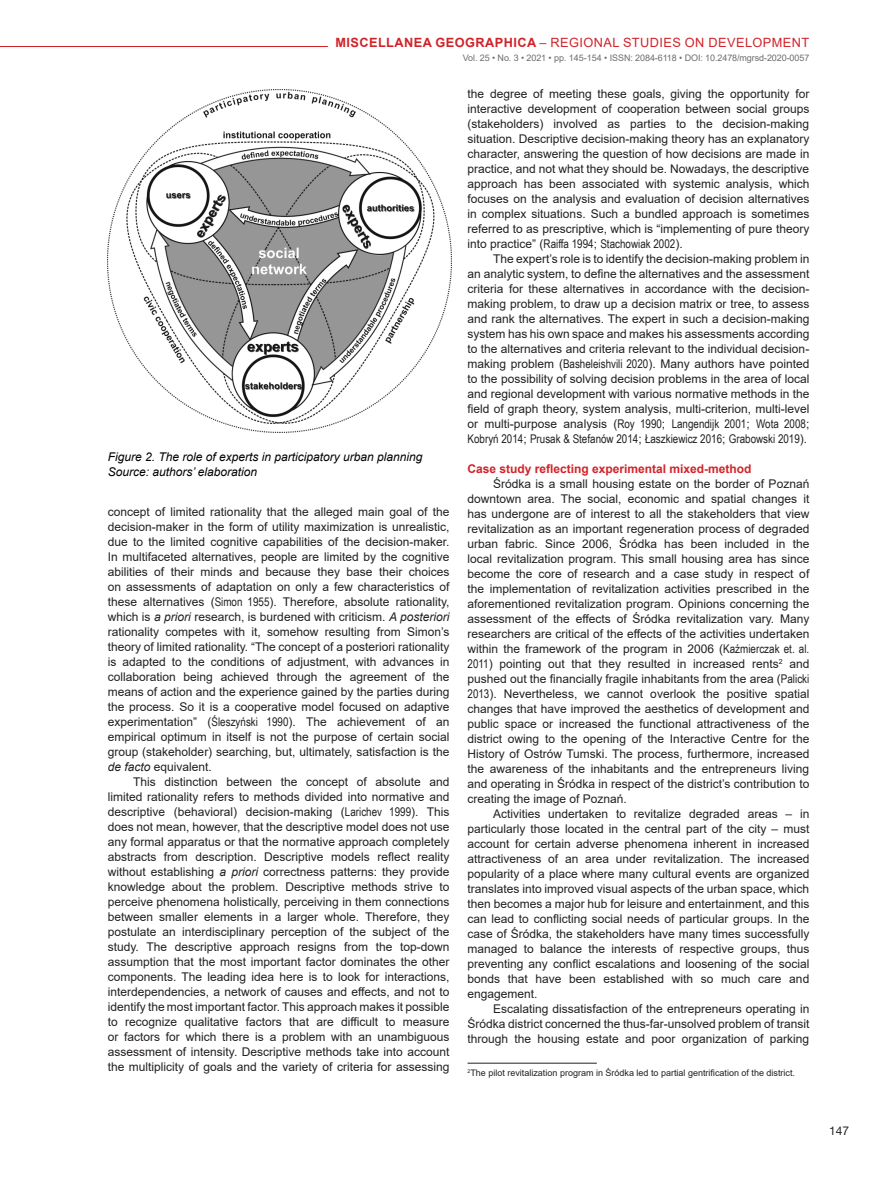
<style>
.page{position:relative;width:893px;height:1178px;background:#fff}
.page>*{position:absolute;margin:0;border:0;box-sizing:border-box;transform-origin:0 0}
.t1{font:12.75px "Arial";letter-spacing:.035em;color:#d1232a}
.Main_text{font:12px/15px "Arial";color:#231f20;text-align:justify}
.Caption_Figure_Table{font:italic 12px "Arial";color:#000}
.Subtitle_1{font:700 12px "Arial";color:#d1232a}
.t2{font:12px "Helvetica Neue";color:#231f20}
.Footnote{font:9px "Arial";color:#231f20}
.t3{font:9px "Arial";letter-spacing:-.01em;color:#6c6d70}
.s1{font-weight:700}
.s2{font-family:"Arial Narrow"}
.s3{font-style:italic}
</style>
<div class="page">
<hr style="left:0;top:46px;width:328px;height:1px;background:#d1232a">
<hr style="left:468px;top:1063px;width:129px;height:1px;background:#231f20">
<img style="left:108px;top:89px;width:343px;height:344px">
<p class="t1" style="left:335px;top:34px;width:475px"><span class="s1">MISCELLANEA GEOGRAPHICA</span> – REGIONAL STUDIES ON DEVELOPMENT</p>
<p class="Caption_Figure_Table" style="left:108px;top:449px;width:316px">Figure 2. The role of experts in participatory urban planning</p>
<p class="Caption_Figure_Table" style="left:108px;top:464px;width:151px">Source: authors’ elaboration</p>
<p class="Main_text" style="left:108px;top:504px;width:343px">concept of limited rationality that the alleged main goal of the decision-maker in the form of utility maximization is unrealistic, due to the limited cognitive capabilities of the decision-maker.<br>In multifaceted alternatives, people are limited by the cognitive abilities of their minds and because they base their choices on assessments of adaptation on only a few characteristics of these alternatives (<span class="s2">Simon 1955</span>). Therefore, absolute rationality, which is <span class="s3">a priori</span> research, is burdened with criticism. <span class="s3">A posteriori </span>rationality competes with it, somehow resulting from Simon’s theory of limited rationality. “The concept of a posteriori rationality is adapted to the conditions of adjustment, with advances in collaboration being achieved through the agreement of the means of action and the experience gained by the parties during the process. So it is a cooperative model focused on adaptive experimentation” (<span class="s2">Śleszyński 1990</span>). The achievement of an empirical optimum in itself is not the purpose of certain social group (stakeholder) searching, but, ultimately, satisfaction is the <span class="s3">de facto</span> equivalent.</p>
<p class="Main_text" style="left:108px;top:774px;width:343px;text-indent:26px">This distinction between the concept of absolute and limited rationality refers to methods divided into normative and descriptive (behavioral) decision-making (<span class="s2">Larichev 1999</span>). This does not mean, however, that the descriptive model does not use any formal apparatus or that the normative approach completely abstracts from description. Descriptive models reflect reality without establishing <span class="s3">a priori</span> correctness patterns: they provide knowledge about the problem. Descriptive methods strive to perceive phenomena holistically, perceiving in them connections between smaller elements in a larger whole. Therefore, they postulate an interdisciplinary perception of the subject of the study. The descriptive approach resigns from the top-down assumption that the most important factor dominates the other components. The leading idea here is to look for interactions, interdependencies, a network of causes and effects, and not to identify the most important factor. This approach makes it possible to recognize qualitative factors that are difficult to measure or factors for which there is a problem with an unambiguous assessment of intensity. Descriptive methods take into account the multiplicity of goals and the variety of criteria for assessing</p>
<p class="t3" style="left:463px;top:52px;width:348px">Vol. 25 • No. 3 • 2021 • pp. 145-154 • ISSN: 2084-6118 • DOI: 10.2478/mgrsd-2020-0057</p>
<p class="Main_text" style="left:468px;top:86px;width:343px">the degree of meeting these goals, giving the opportunity for interactive development of cooperation between social groups (stakeholders) involved as parties to the decision-making situation. Descriptive decision-making theory has an explanatory character, answering the question of how decisions are made in practice, and not what they should be. Nowadays, the descriptive approach has been associated with systemic analysis, which focuses on the analysis and evaluation of decision alternatives in complex situations. Such a bundled approach is sometimes referred to as prescriptive, which is “implementing of pure theory into practice” (<span class="s2">Raiffa 1994</span>; <span class="s2">Stachowiak 2002</span>).</p>
<p class="Main_text" style="left:468px;top:251px;width:343px;text-indent:26px">The expert’s role is to identify the decision-making problem in an analytic system, to define the alternatives and the assessment criteria for these alternatives in accordance with the decision&shy;making problem, to draw up a decision matrix or tree, to assess and rank the alternatives. The expert in such a decision-making system has his own space and makes his assessments according to the alternatives and criteria relevant to the individual decision&shy;making problem (<span class="s2">Basheleishvili 2020</span>). Many authors have pointed to the possibility of solving decision problems in the area of local and regional development with various normative methods in the field of graph theory, system analysis, multi-criterion, multi-level or multi-purpose analysis (<span class="s2">Roy 1990</span>; <span class="s2">Langendijk 2001</span>; <span class="s2">Wota 2008</span>; <span class="s2">Kobryń 2014</span>; <span class="s2">Prusak &amp; Stefanów 2014</span>; <span class="s2">Łaszkiewicz 2016</span>; <span class="s2">Grabowski 2019</span>).</p>
<p class="Subtitle_1" style="left:468px;top:460px;width:286px">Case study reflecting experimental mixed-method</p>
<p class="Main_text" style="left:468px;top:476px;width:343px;text-indent:26px">Śródka is a small housing estate on the border of Poznań downtown area. The social, economic and spatial changes it has undergone are of interest to all the stakeholders that view revitalization as an important regeneration process of degraded urban fabric. Since 2006, Śródka has been included in the local revitalization program. This small housing area has since become the core of research and a case study in respect of the implementation of revitalization activities prescribed in the aforementioned revitalization program. Opinions concerning the assessment of the effects of Śródka revitalization vary. Many researchers are critical of the effects of the activities undertaken within the framework of the program in 2006 (<span class="s2">Kaźmierczak et. al.<br>2011</span>) pointing out that they resulted in increased rents<sup>2</sup> and pushed out the financially fragile inhabitants from the area (<span class="s2">Palicki 2013</span>). Nevertheless, we cannot overlook the positive spatial changes that have improved the aesthetics of development and public space or increased the functional attractiveness of the district owing to the opening of the Interactive Centre for the History of Ostrów Tumski. The process, furthermore, increased the awareness of the inhabitants and the entrepreneurs living and operating in Śródka in respect of the district’s contribution to creating the image of Poznań.</p>
<p class="Main_text" style="left:468px;top:806px;width:343px;text-indent:26px">Activities undertaken to revitalize degraded areas – in particularly those located in the central part of the city – must account for certain adverse phenomena inherent in increased attractiveness of an area under revitalization. The increased popularity of a place where many cultural events are organized translates into improved visual aspects of the urban space, which then becomes a major hub for leisure and entertainment, and this can lead to conflicting social needs of particular groups. In the case of Śródka, the stakeholders have many times successfully managed to balance the interests of respective groups, thus preventing any conflict escalations and loosening of the social bonds that have been established with so much care and engagement.</p>
<p class="Main_text" style="left:468px;top:1001px;width:343px;text-indent:26px">Escalating dissatisfaction of the entrepreneurs operating in Śródka district concerned the thus-far-unsolved problem of transit through the housing estate and poor organization of parking</p>
<p class="Footnote" style="left:468px;top:1066px;width:329px"><sup>2</sup>The pilot revitalization program in Śródka led to partial gentrification of the district.</p>
<p class="t2" style="left:829px;top:1124px;width:22px">147</p>
</div>
